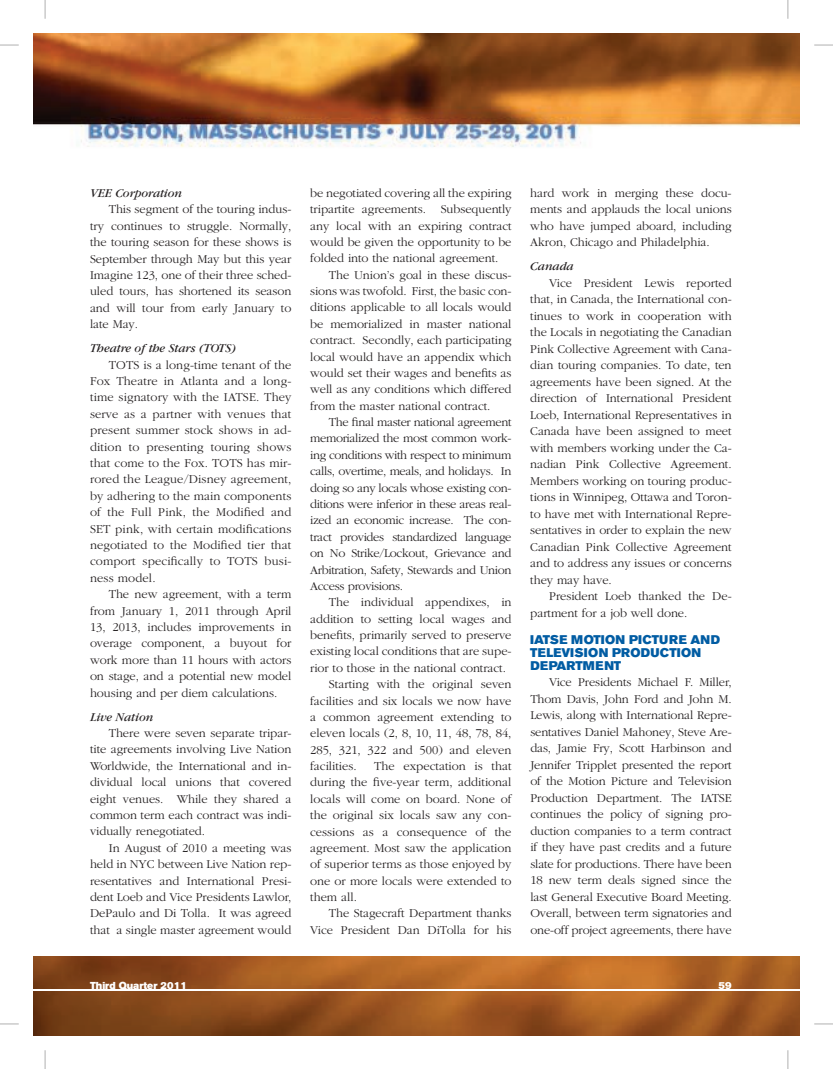
<style>
.page{position:relative;width:833px;height:1069px;background:#fff}
.page>*{position:absolute;margin:0;border:0;box-sizing:border-box;transform-origin:0 0}
.t1{font:300 12.5px/16.4px "Garamond";letter-spacing:-.005em;color:#231f20;text-align:justify}
.t2{font:italic 12.5px "Garamond";letter-spacing:-.005em;color:#231f20}
.t3{font:12.5px/12.8px "Akzidenz Grotesk BE Super";letter-spacing:.025em;color:#015ca3}
.t4{font:10px "Akzidenz Grotesk BE Super";color:#fff}
</style>
<div class="page">
<img style="left:34px;top:956px;width:765px;height:79px">
<img style="left:34px;top:34px;width:765px;height:114px">
<svg style="left:34px;top:989px;width:11px;height:2px"></svg>
<hr style="left:45px;top:989px;width:754px;height:2px;background:#fff">
<svg style="left:787px;top:0;width:1px;height:19px"></svg>
<svg style="left:44px;top:0;width:2px;height:19px"></svg>
<svg style="left:814px;top:44px;width:19px;height:2px"></svg>
<svg style="left:0;top:44px;width:19px;height:2px"></svg>
<svg style="left:814px;top:1023px;width:19px;height:2px"></svg>
<svg style="left:0;top:1023px;width:19px;height:2px"></svg>
<svg style="left:787px;top:1050px;width:1px;height:19px"></svg>
<svg style="left:44px;top:1050px;width:2px;height:19px"></svg>
<p class="t2" style="left:90px;top:187px;width:94px">VEE Corporation</p>
<p class="t1" style="left:90px;top:201px;width:203px;text-indent:19px">This segment of the touring indus&shy;try continues to struggle. Normally, the touring season for these shows is September through May but this year Imagine 123, one of their three sched&shy;uled tours, has shortened its season and will tour from early January to late May.</p>
<p class="t2" style="left:90px;top:342px;width:148px">Theatre of the Stars (TOTS)</p>
<p class="t1" style="left:90px;top:356px;width:203px;text-indent:19px">TOTS is a long-time tenant of the Fox Theatre in Atlanta and a long&shy;time signatory with the IATSE. They serve as a partner with venues that present summer stock shows in ad&shy;dition to presenting touring shows that come to the Fox. TOTS has mir&shy;rored the League/Disney agreement, by adhering to the main components of the Full Pink, the Modified and SET pink, with certain modifications negotiated to the Modified tier that comport specifically to TOTS busi&shy;ness model.</p>
<p class="t1" style="left:90px;top:586px;width:203px;text-indent:19px">The new agreement, with a term from January 1, 2011 through April 13, 2013, includes improvements in overage component, a buyout for work more than 11 hours with actors on stage, and a potential new model housing and per diem calculations.</p>
<p class="t2" style="left:90px;top:710px;width:65px">Live Nation</p>
<p class="t1" style="left:90px;top:725px;width:203px;text-indent:19px">There were seven separate tripar&shy;tite agreements involving Live Nation Worldwide, the International and in&shy;dividual local unions that covered eight venues. While they shared a common term each contract was indi&shy;vidually renegotiated.</p>
<p class="t1" style="left:90px;top:840px;width:203px;text-indent:19px">In August of 2010 a meeting was held in NYC between Live Nation rep&shy;resentatives and International Presi&shy;dent Loeb and Vice Presidents Lawlor, DePaulo and Di Tolla. It was agreed that a single master agreement would</p>
<p class="t1" style="left:310px;top:185px;width:203px">be negotiated covering all the expiring tripartite agreements. Subsequently any local with an expiring contract would be given the opportunity to be folded into the national agreement.</p>
<p class="t1" style="left:310px;top:267px;width:203px;text-indent:19px">The Union’s goal in these discus&shy;sions was twofold. First, the basic con&shy;ditions applicable to all locals would be memorialized in master national contract. Secondly, each participating local would have an appendix which would set their wages and benefits as well as any conditions which differed from the master national contract.</p>
<p class="t1" style="left:310px;top:414px;width:203px;text-indent:19px">The final master national agreement memorialized the most common work&shy;ing conditions with respect to minimum calls, overtime, meals, and holidays. In doing so any locals whose existing con&shy;ditions were inferior in these areas real&shy;ized an economic increase. The con&shy;tract provides standardized language on No Strike/Lockout, Grievance and Arbitration, Safety, Stewards and Union Access provisions.</p>
<p class="t1" style="left:329px;top:594px;width:184px">The individual appendixes, in</p>
<p class="t1" style="left:310px;top:610px;width:203px">addition to setting local wages and</p>
<p class="t1" style="left:310px;top:627px;width:203px">benefits, primarily served to preserve</p>
<p class="t1" style="left:310px;top:643px;width:203px">existing local conditions that are supe-</p>
<p class="t1" style="left:310px;top:660px;width:197px">rior to those in the national contract.</p>
<p class="t1" style="left:329px;top:676px;width:184px">Starting with the original seven</p>
<p class="t1" style="left:310px;top:692px;width:203px">facilities and six locals we now have</p>
<p class="t1" style="left:310px;top:709px;width:203px">a common agreement extending to</p>
<p class="t1" style="left:310px;top:725px;width:203px">eleven locals (2, 8, 10, 11, 48, 78, 84,</p>
<p class="t1" style="left:310px;top:741px;width:203px">285, 321, 322 and 500) and eleven</p>
<p class="t1" style="left:310px;top:758px;width:48px">facilities.</p>
<p class="t1" style="left:310px;top:758px;width:203px;text-indent:64px">The expectation is that during the five-year term, additional locals will come on board. None of the original six locals saw any con&shy;cessions as a consequence of the agreement. Most saw the application of superior terms as those enjoyed by one or more locals were extended to them all.</p>
<p class="t1" style="left:310px;top:905px;width:203px;text-align:right">The Stagecraft Department thanks<br>Vice President Dan DiTolla for his</p>
<p class="t1" style="left:530px;top:185px;width:203px">hard work in merging these docu&shy;ments and applauds the local unions who have jumped aboard, including Akron, Chicago and Philadelphia.</p>
<p class="t2" style="left:530px;top:260px;width:45px">Canada</p>
<p class="t1" style="left:530px;top:275px;width:203px;text-indent:19px">Vice President Lewis reported that, in Canada, the International con&shy;tinues to work in cooperation with the Locals in negotiating the Canadian Pink Collective Agreement with Cana&shy;dian touring companies. To date, ten agreements have been signed. At the direction of International President Loeb, International Representatives in Canada have been assigned to meet with members working under the Ca&shy;nadian Pink Collective Agreement.<br>Members working on touring produc&shy;tions in Winnipeg, Ottawa and Toron&shy;to have met with International Repre&shy;sentatives in order to explain the new Canadian Pink Collective Agreement and to address any issues or concerns they may have.</p>
<p class="t1" style="left:530px;top:588px;width:203px;text-indent:19px">President Loeb thanked the De&shy;partment for a job well done.</p>
<p class="t3" style="left:530px;top:634px;width:191px">IATSE MOTION PICTURE AND<br>TELEVISION PRODUCTION<br>DEPARTMENT</p>
<p class="t1" style="left:530px;top:674px;width:203px;text-indent:19px">Vice Presidents Michael F. Miller, Thom Davis, John Ford and John M.<br>Lewis, along with International Repre&shy;sentatives Daniel Mahoney, Steve Are&shy;das, Jamie Fry, Scott Harbinson and Jennifer Tripplet presented the report of the Motion Picture and Television Production Department. The IATSE continues the policy of signing pro&shy;duction companies to a term contract if they have past credits and a future slate for productions. There have been 18 new term deals signed since the last General Executive Board Meeting.<br>Overall, between term signatories and one-off project agreements, there have</p>
<p class="t4" style="left:90px;top:979px;width:98px">Third Quarter 2011</p>
<p class="t4" style="left:718px;top:979px;width:15px">59</p>
</div>
